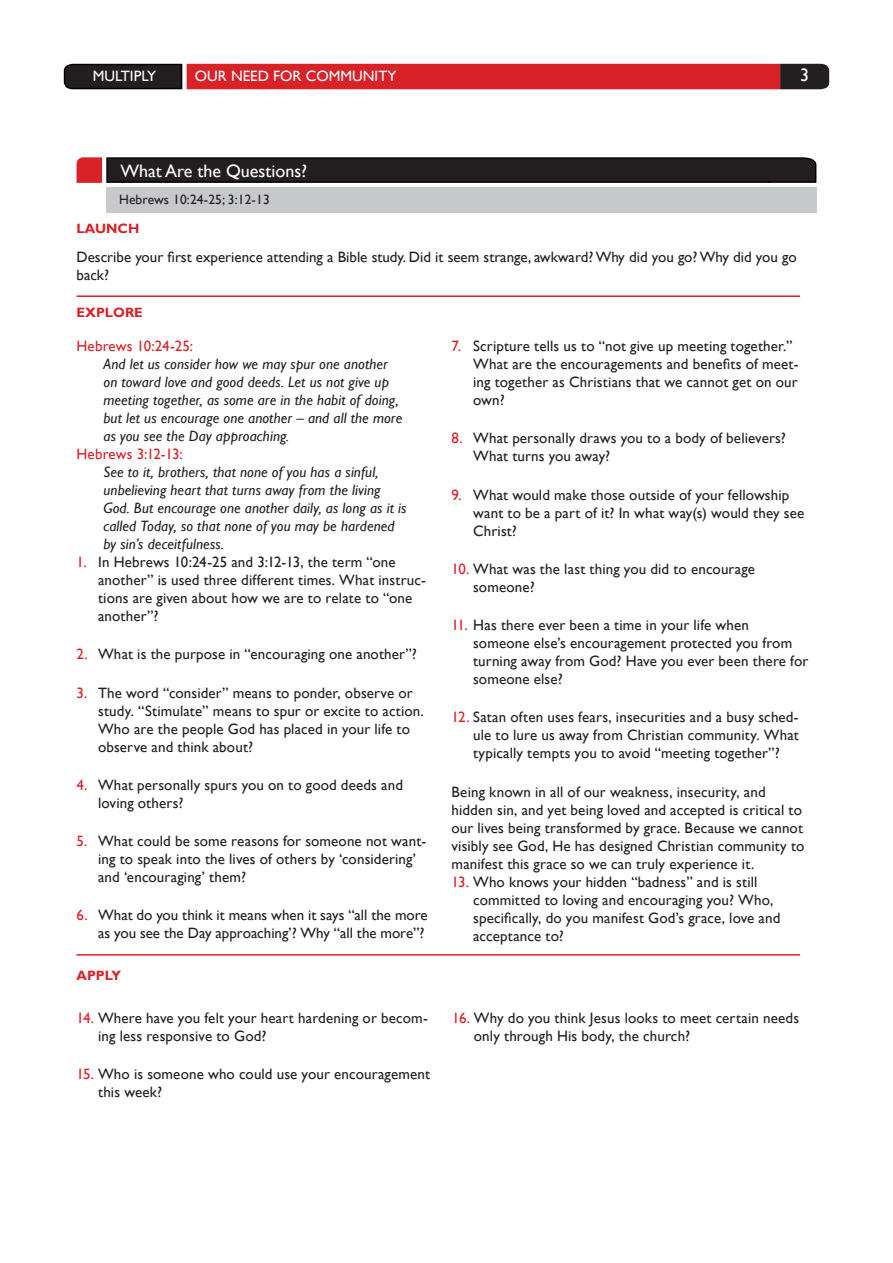
<style>
.page{position:relative;width:893px;height:1263px;background:#fff}
.page>*{position:absolute;margin:0;border:0;box-sizing:border-box;transform-origin:0 0}
.t1{font:18px "Gill Sans";color:#fff}
.Questions{font:15px/18px "Gill Sans";letter-spacing:.01em;color:#231f20}
.Main_block_quote{font:italic 15px/18px "Gill Sans";letter-spacing:.005em;color:#231f20}
.Main_text{font:15px/18px "Gill Sans";letter-spacing:.005em;color:#231f20}
.Main_subheads{font:15px "Gill Sans";letter-spacing:.01em;color:#d92128}
.t2{font:15px "Gill Sans";color:#fff}
.Chapter{font:13.5px "Gill Sans";letter-spacing:.01em;color:#231f20}
.t3{font:700 13.5px "Gill Sans";color:#d92128}
.s1{color:#d92128}
</style>
<div class="page">
<svg style="left:76px;top:157px;width:741px;height:26px;background:#2a2122"></svg>
<div style="left:106px;top:187px;width:710px;height:26px;background:#c7c8ca"></div>
<hr style="left:77px;top:295px;width:723px;height:2px;background:#d92128">
<hr style="left:76px;top:954px;width:724px;height:2px;background:#d92128">
<div style="left:187px;top:64px;width:593px;height:25px;background:#d92128"></div>
<svg style="left:63px;top:63px;width:120px;height:27px;background:#2e2b2c"></svg>
<svg style="left:780px;top:64px;width:49px;height:25px"></svg>
<p class="t2" style="left:93px;top:67px;width:65px">MULTIPLY</p>
<p class="t2" style="left:195px;top:67px;width:203px">OUR NEED FOR COMMUNITY</p>
<p class="t1" style="left:800px;top:65px;width:10px">3</p>
<p class="t1" style="left:120px;top:160px;width:188px">What Are the Questions?</p>
<p class="Chapter" style="left:119px;top:191px;width:152px">Hebrews 10:24-25; 3:12-13</p>
<p class="t3" style="left:77px;top:221px;width:64px">LAUNCH</p>
<p class="Main_text" style="left:76px;top:249px;width:722px">Describe your first experience attending a Bible study. Did it seem strange, awkward? Why did you go? Why did you go back?</p>
<p class="t3" style="left:77px;top:304px;width:68px">EXPLORE</p>
<p class="Main_subheads" style="left:76px;top:337px;width:118px">Hebrews 10:24-25:</p>
<p class="Main_block_quote" style="left:104px;top:355px;width:300px">And let us consider how we may spur one another on toward love and good deeds. Let us not give up meeting together, as some are in the habit of doing, but let us encourage one another – and all the more as you see the Day approaching.</p>
<p class="Main_subheads" style="left:76px;top:445px;width:108px">Hebrews 3:12-13:</p>
<p class="Main_block_quote" style="left:104px;top:463px;width:304px">See to it, brothers, that none of you has a sinful, unbelieving heart that turns away from the living God. But encourage one another daily, as long as it is called Today, so that none of you may be hardened by sin’s deceitfulness.</p>
<p class="Questions" style="left:98px;top:553px;width:329px;text-indent:-22px"><span class="s1">1.</span> In Hebrews 10:24-25 and 3:12-13, the term “one another” is used three different times. What instruc&shy;tions are given about how we are to relate to “one another”?</p>
<p class="Questions" style="left:76px;top:646px;width:342px"><span class="s1">2.</span> What is the purpose in “encouraging one another”?</p>
<p class="Questions" style="left:98px;top:684px;width:327px;text-indent:-22px"><span class="s1">3.</span> The word “consider” means to ponder, observe or study. “Stimulate” means to spur or excite to action.<br>Who are the people God has placed in your life to observe and think about?</p>
<p class="Questions" style="left:98px;top:776px;width:306px;text-indent:-22px"><span class="s1">4.</span> What personally spurs you on to good deeds and loving others?</p>
<p class="Questions" style="left:98px;top:832px;width:330px;text-indent:-22px"><span class="s1">5.</span> What could be some reasons for someone not want&shy;ing to speak into the lives of others by ‘considering’ and ‘encouraging’ them?</p>
<p class="Questions" style="left:76px;top:907px;width:353px;text-align:right"><span class="s1">6.</span> What do you think it means when it says “all the more as you see the Day approaching’? Why “all the more”?</p>
<p class="t3" style="left:76px;top:967px;width:46px">APPLY</p>
<p class="Questions" style="left:98px;top:1009px;width:331px;text-indent:-22px"><span class="s1">14.</span> Where have you felt your heart hardening or becom&shy;ing less responsive to God?</p>
<p class="Questions" style="left:98px;top:1065px;width:334px;text-indent:-22px"><span class="s1">15.</span> Who is someone who could use your encouragement this week?</p>
<p class="Questions" style="left:473px;top:337px;width:327px;text-indent:-22px"><span class="s1">7.</span> Scripture tells us to “not give up meeting together.” What are the encouragements and benefits of meet&shy;ing together as Christians that we cannot get on our own?</p>
<p class="Questions" style="left:473px;top:430px;width:314px;text-indent:-22px"><span class="s1">8.</span> What personally draws you to a body of believers?<br>What turns you away?</p>
<p class="Questions" style="left:473px;top:486px;width:333px;text-indent:-22px"><span class="s1">9.</span> What would make those outside of your fellowship want to be a part of it? In what way(s) would they see<br>Christ?</p>
<p class="Questions" style="left:473px;top:560px;width:283px;text-indent:-22px"><span class="s1">10.</span> What was the last thing you did to encourage someone?</p>
<p class="Questions" style="left:473px;top:616px;width:337px;text-indent:-22px"><span class="s1">11.</span> Has there ever been a time in your life when someone else’s encouragement protected you from turning away from God? Have you ever been there for someone else?</p>
<p class="Questions" style="left:473px;top:709px;width:327px;text-align:justify;text-indent:-22px"><span class="s1">12.</span> Satan often uses fears, insecurities and a busy sched&shy;ule to lure us away from Christian community. What typically tempts you to avoid “meeting together”?</p>
<p class="Main_text" style="left:452px;top:783px;width:354px">Being known in all of our weakness, insecurity, and hidden sin, and yet being loved and accepted is critical to our lives being transformed by grace. Because we cannot visibly see God, He has designed Christian community to manifest this grace so we can truly experience it.</p>
<p class="Questions" style="left:473px;top:873px;width:309px;text-indent:-22px"><span class="s1">13.</span> Who knows your hidden “badness” and is still committed to loving and encouraging you? Who, specifically, do you manifest God’s grace, love and acceptance to?</p>
<p class="Questions" style="left:474px;top:1009px;width:327px;text-indent:-22px"><span class="s1">16.</span> Why do you think Jesus looks to meet certain needs only through His body, the church?</p>
</div>
